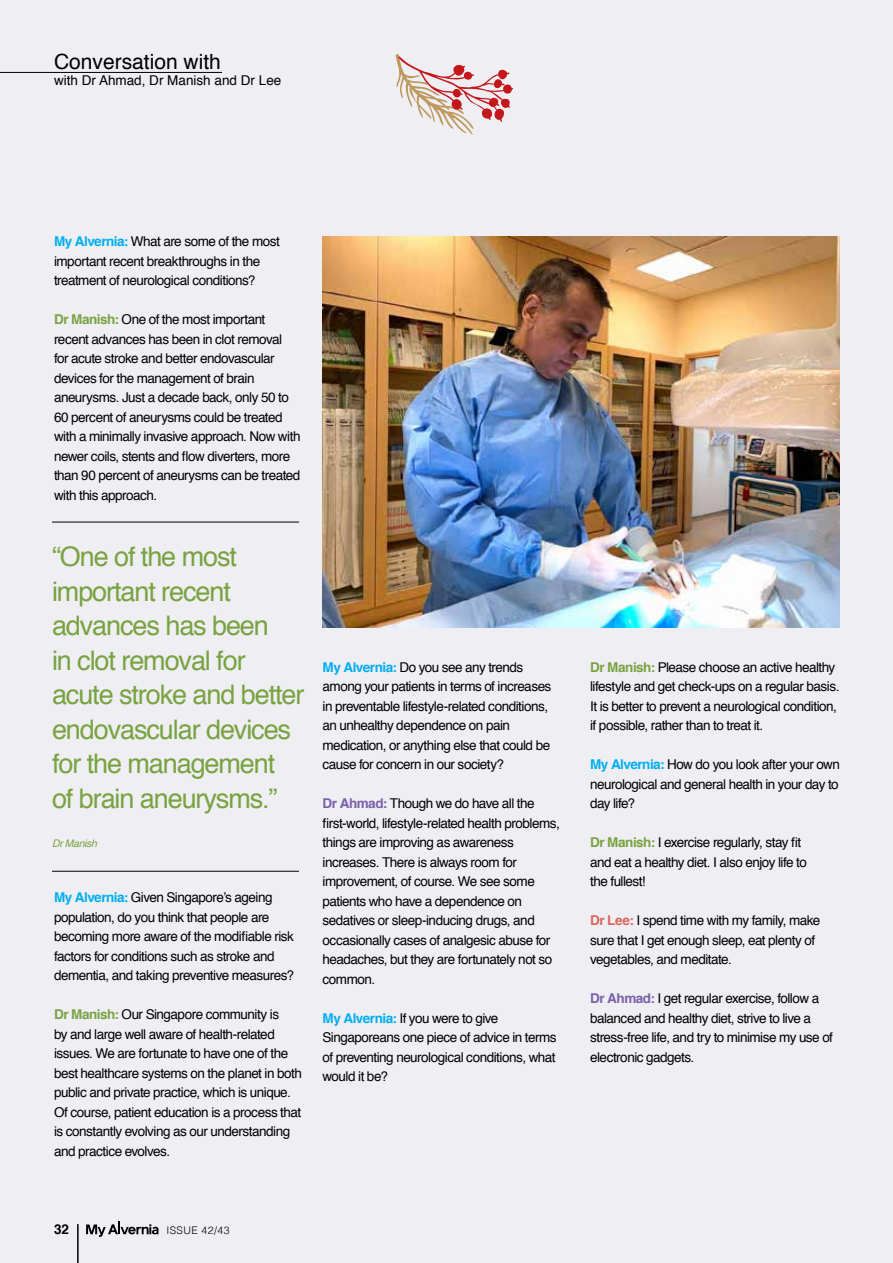
<style>
.page{position:relative;width:893px;height:1263px;background:#efeef3}
.page>*{position:absolute;margin:0;border:0;box-sizing:border-box;transform-origin:0 0}
.t1{font:27px/34.5px "Helvetica";letter-spacing:-.04em;color:#79a342}
.t2{font:21px "Helvetica";color:#000}
.t3{font:13.5px/19.5px "Helvetica";letter-spacing:-.035em;color:#000}
.t4{font:13.5px "Helvetica";color:#000}
.t5{font:700 13.5px "Helvetica";color:#000}
.t6{font:300 10.5px "Helvetica";letter-spacing:.04em;color:#000}
.t7{font:italic 10.5px "Helvetica";letter-spacing:-.03em;color:#79a342}
.s1{font-weight:700;color:#00aeef}
.s2{font-weight:700;color:#79a342}
.s3{font-weight:700;color:#7961aa}
.s4{font-weight:700;color:#db665c}
</style>
<div class="page">
<img style="left:322px;top:236px;width:518px;height:392px">
<hr style="left:0;top:72px;width:222px;height:1px;background:#000">
<hr style="left:52px;top:522px;width:247px;height:1px;background:#000">
<hr style="left:52px;top:871px;width:247px;height:1px;background:#000">
<svg style="left:86px;top:1221px;width:73px;height:16px"></svg>
<hr style="left:77px;top:1224px;width:2px;height:39px;background:#000">
<svg style="left:395px;top:54px;width:118px;height:81px"></svg>
<h2 class="t2" style="left:54px;top:46px;width:168px">Conversation with</h2>
<p class="t4" style="left:54px;top:70px;width:229px">with Dr Ahmad, Dr Manish and Dr Lee</p>
<p class="t3" style="left:54px;top:232px;width:227px"><span class="s1">My Alvernia:</span> What are some of the most important recent breakthroughs in the treatment of neurological conditions?</p>
<p class="t3" style="left:54px;top:310px;width:248px"><span class="s2">Dr Manish:</span> One of the most important recent advances has been in clot removal<br>for acute stroke and better endovascular devices for the management of brain aneurysms. Just a decade back, only 50 to 60 percent of aneurysms could be treated with a minimally invasive approach. Now with newer coils, stents and flow diverters, more than 90 percent of aneurysms can be treated with this approach.</p>
<h1 class="t1" style="left:52px;top:540px;width:254px">“One of the most important recent advances has been<br>in clot removal for acute stroke and better endovascular devices for the management<br>of brain aneurysms.”</h1>
<p class="t7" style="left:52px;top:835px;width:47px">Dr Manish</p>
<p class="t3" style="left:54px;top:888px;width:242px"><span class="s1">My Alvernia:</span> Given Singapore’s ageing population, do you think that people are becoming more aware of the modifiable risk factors for conditions such as stroke and dementia, and taking preventive measures?</p>
<p class="t3" style="left:54px;top:1005px;width:249px"><span class="s2">Dr Manish:</span> Our Singapore community is<br>by and large well aware of health-related issues. We are fortunate to have one of the best healthcare systems on the planet in both public and private practice, which is unique.<br>Of course, patient education is a process that is constantly evolving as our understanding and practice evolves.</p>
<p class="t3" style="left:323px;top:658px;width:230px"><span class="s1">My Alvernia:</span> Do you see any trends among your patients in terms of increases in preventable lifestyle-related conditions, an unhealthy dependence on pain medication, or anything else that could be cause for concern in our society?</p>
<p class="t3" style="left:323px;top:794px;width:239px"><span class="s3">Dr Ahmad:</span> Though we do have all the first-world, lifestyle-related health problems, things are improving as awareness increases. There is always room for improvement, of course. We see some patients who have a dependence on sedatives or sleep-inducing drugs, and occasionally cases of analgesic abuse for headaches, but they are fortunately not so common.</p>
<p class="t3" style="left:323px;top:1008px;width:236px"><span class="s1">My Alvernia:</span> If you were to give<br>Singaporeans one piece of advice in terms of preventing neurological conditions, what would it be?</p>
<p class="t5" style="left:54px;top:1218px;width:17px">32</p>
<p class="t6" style="left:166px;top:1221px;width:65px">ISSUE 42/43</p>
<p class="t3" style="left:590px;top:658px;width:251px"><span class="s2">Dr Manish:</span> Please choose an active healthy lifestyle and get check-ups on a regular basis.<br>It is better to prevent a neurological condition, if possible, rather than to treat it.</p>
<p class="t3" style="left:590px;top:755px;width:251px;text-align:justify"><span class="s1">My Alvernia:</span> How do you look after your own neurological and general health in your day to day life?</p>
<p class="t3" style="left:590px;top:833px;width:218px"><span class="s2">Dr Manish:</span> I exercise regularly, stay fit and eat a healthy diet. I also enjoy life to the fullest!</p>
<p class="t3" style="left:590px;top:911px;width:232px"><span class="s4">Dr Lee:</span> I spend time with my family, make sure that I get enough sleep, eat plenty of vegetables, and meditate.</p>
<p class="t3" style="left:590px;top:989px;width:244px"><span class="s3">Dr Ahmad:</span> I get regular exercise, follow a balanced and healthy diet, strive to live a stress-free life, and try to minimise my use of electronic gadgets.</p>
</div>
